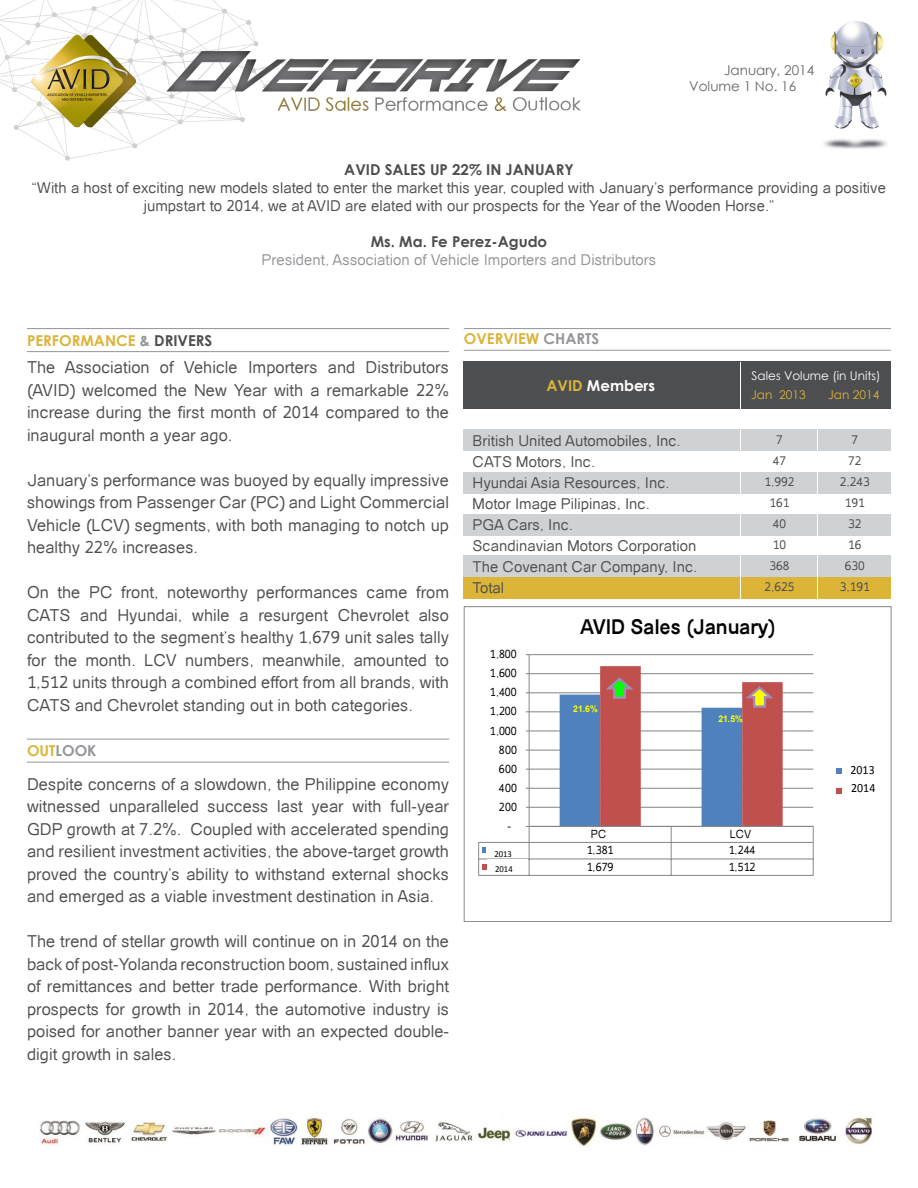
<style>
.page{position:relative;width:918px;height:1188px;background:#fff}
.page>*{position:absolute;margin:0;border:0;box-sizing:border-box;transform-origin:0 0}
.t1{font:700 20.55px "Catriel";color:#000;scale:.95 1}
.t2{font:16.5px/22.5px "Catriel";color:#4d4e50;text-align:justify}
.t3{font:15px/21px "Catriel";color:#4d4e50;text-align:center}
.t4{font:15px "Catriel";color:#939598}
.t5{font:700 15px "Century Gothic";color:#4d4e50}
.t6{font:700 15px "Century Gothic";color:#dcb438}
.t7{font:700 15px "Century Gothic";color:#fff}
.t8{font:700 15px "Century Gothic";color:#939598}
.t9{font:13.5px/16.6px "Century Gothic";color:#686668}
.t10{font:12.6px/18px "Calibri";letter-spacing:.005em;color:#000;scale:.95 1}
.t11{font:12px/21px "Catriel";color:#4d4e50;text-align:center}
.t12{font:12px "Century Gothic";color:#fff}
.t13{font:12px "Century Gothic";color:#dcb438}
.t14{font:11.4px/19.4px "Catriel";color:#000;scale:.95 1}
.t15{font:700 9.15px "Arial";color:#ff0;scale:.95 1}
.t16{font:9.15px/15.1px "Calibri";color:#000;scale:.95 1}
.s1{color:#939598}
.s2{color:#4d4e50}
.s3{color:#dcb438}
</style>
<div class="page">
<div style="left:464px;top:577px;width:427px;height:22px;background:#dcb438"></div>
<div style="left:464px;top:556px;width:427px;height:21px;background:#cfd2d4"></div>
<div style="left:464px;top:514px;width:427px;height:22px;background:#cfd2d4"></div>
<div style="left:464px;top:472px;width:427px;height:22px;background:#cfd2d4"></div>
<div style="left:464px;top:430px;width:427px;height:21px;background:#cfd2d4"></div>
<div style="left:464px;top:362px;width:427px;height:47px;background:#4d4e50"></div>
<hr style="left:740px;top:362px;width:1px;height:237px;background:#fff">
<hr style="left:817px;top:409px;width:1px;height:190px;background:#fff">
<img style="left:0;top:0;width:887px;height:161px">
<img style="left:40px;top:1116px;width:833px;height:30px">
<hr style="left:27px;top:351px;width:422px;height:1px;background:#939598">
<hr style="left:27px;top:328px;width:422px;height:1px;background:#939598">
<hr style="left:27px;top:762px;width:422px;height:1px;background:#939598">
<hr style="left:27px;top:739px;width:422px;height:1px;background:#939598">
<hr style="left:464px;top:350px;width:427px;height:1px;background:#939598">
<hr style="left:464px;top:328px;width:427px;height:1px;background:#939598">
<hr style="left:529px;top:654px;width:284px;height:1px;background:#868686">
<hr style="left:529px;top:655px;width:1px;height:171px;background:#868686">
<svg style="left:836px;top:768px;width:5px;height:6px"></svg>
<svg style="left:836px;top:788px;width:5px;height:5px"></svg>
<div style="left:464px;top:606px;width:427px;height:316px;border:1px solid #868686"></div>
<svg style="left:478px;top:666px;width:336px;height:210px"></svg>
<p class="t9" style="left:689px;top:61px;width:126px;text-indent:35px">January, 2014<br>Volume 1 No. 16</p>
<p class="t5" style="left:344px;top:158px;width:231px">AVID SALES UP 22% IN JANUARY</p>
<p class="t3" style="left:32px;top:179px;width:856px;line-height:18px">“With a host of exciting new models slated to enter the market this year, coupled with January’s performance providing a positive jumpstart to 2014, we at AVID are elated with our prospects for the Year of the Wooden Horse.”</p>
<p class="t5" style="left:371px;top:230px;width:178px">Ms. Ma. Fe Perez-Agudo</p>
<p class="t4" style="left:262px;top:251px;width:396px">President, Association of Vehicle Importers and Distributors</p>
<p class="t6" style="left:27px;top:329px;width:187px">PERFORMANCE <span class="s1">&amp;</span> <span class="s2">DRIVERS</span></p>
<p class="t2" style="left:27px;top:356px;width:424px">The Association of Vehicle Importers and Distributors (AVID) welcomed the New Year with a remarkable 22% increase during the first month of 2014 compared to the inaugural month a year ago.</p>
<p class="t2" style="left:27px;top:469px;width:424px">January’s performance was buoyed by equally impressive showings from Passenger Car (PC) and Light Commercial Vehicle (LCV) segments, with both managing to notch up healthy 22% increases.</p>
<p class="t2" style="left:27px;top:581px;width:424px">On the PC front, noteworthy performances came from CATS and Hyundai, while a resurgent Chevrolet also contributed to the segment’s healthy 1,679 unit sales tally for the month. LCV numbers, meanwhile, amounted to 1,512 units through a combined effort from all brands, with CATS and Chevrolet standing out in both categories.</p>
<p class="t8" style="left:27px;top:740px;width:71px"><span class="s3">OUT</span>LOOK</p>
<p class="t2" style="left:27px;top:773px;width:424px">Despite concerns of a slowdown, the Philippine economy witnessed unparalleled success last year with full-year GDP growth at 7.2%. Coupled with accelerated spending and resilient investment activities, the above-target growth proved the country’s ability to withstand external shocks and emerged as a viable investment destination in Asia.</p>
<p class="t2" style="left:27px;top:930px;width:424px">The trend of stellar growth will continue on in 2014 on the back of post-Yolanda reconstruction boom, sustained influx of remittances and better trade performance. With bright prospects for growth in 2014, the automotive industry is poised for another banner year with an expected double&shy;digit growth in sales.</p>
<p class="t6" style="left:464px;top:328px;width:137px">OVERVIEW <span class="s1">CHARTS</span></p>
<p class="t7" style="left:546px;top:375px;width:110px"><span class="s3">AVID</span> Members</p>
<p class="t12" style="left:752px;top:367px;width:130px">Sales Volume (in Units)</p>
<p class="t13" style="left:751px;top:386px;width:56px">Jan 2013</p>
<p class="t13" style="left:828px;top:386px;width:53px">Jan 2014</p>
<p class="t3" style="left:473px;top:430px;width:226px;text-align:left">British United Automobiles, Inc.<br>CATS Motors, Inc.<br>Hyundai Asia Resources, Inc.<br>Motor Image Pilipinas, Inc.<br>PGA Cars, Inc.<br>Scandinavian Motors Corporation<br>The Covenant Car Company, Inc.<br>Total</p>
<p class="t11" style="left:764px;top:429px;width:32px">7<br>47<br>1,992<br>161<br>40<br>10<br>368<br>2,625</p>
<p class="t11" style="left:840px;top:429px;width:32px">7<br>72<br>2,243<br>191<br>32<br>16<br>630<br>3,191</p>
<p class="t14" style="left:490px;top:645px;width:30px">1,800</p>
<p class="t14" style="left:490px;top:664px;width:30px">1,600</p>
<p class="t14" style="left:490px;top:683px;width:30px">1,400</p>
<p class="t14" style="left:490px;top:702px;width:30px">1,200</p>
<p class="t14" style="left:490px;top:721px;width:30px">1,000</p>
<p class="t14" style="left:499px;top:740px;width:20px">800</p>
<p class="t14" style="left:499px;top:759px;width:20px">600</p>
<p class="t14" style="left:499px;top:778px;width:20px">400</p>
<p class="t14" style="left:499px;top:797px;width:20px">200</p>
<p class="t14" style="left:507px;top:816px;width:5px">-</p>
<p class="t1" style="left:580px;top:615px;width:207px">AVID Sales (January)</p>
<p class="t15" style="left:573px;top:702px;width:27px">21.6%</p>
<p class="t15" style="left:718px;top:713px;width:27px">21.5%</p>
<p class="t14" style="left:591px;top:824px;width:18px">PC</p>
<p class="t14" style="left:730px;top:824px;width:24px">LCV</p>
<p class="t14" style="left:490px;top:840px;width:40px">Series1</p>
<p class="t14" style="left:587px;top:841px;width:30px">1,381</p>
<p class="t14" style="left:729px;top:841px;width:30px">1,244</p>
<p class="t14" style="left:490px;top:857px;width:40px">Series2</p>
<p class="t14" style="left:587px;top:857px;width:30px">1,679</p>
<p class="t14" style="left:729px;top:857px;width:30px">1,512</p>
<p class="t16" style="left:494px;top:846px;width:21px">2013<br>2014</p>
<p class="t10" style="left:850px;top:761px;width:28px">2013<br>2014</p>
<p class="t14" style="left:844px;top:761px;width:40px">Series1<br>Series2</p>
</div>
